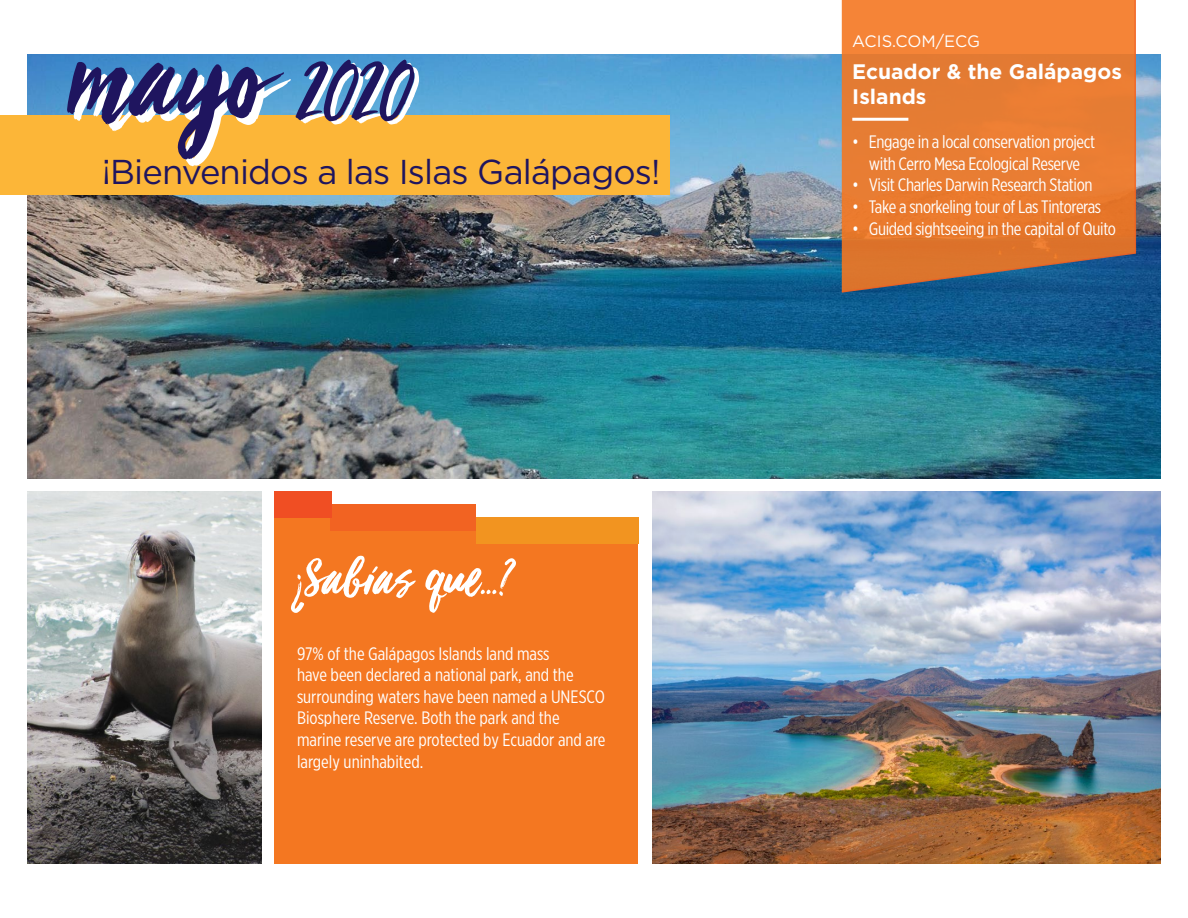
<style>
.page{position:relative;width:1188px;height:918px;background:#fff}
.page>*{position:absolute;margin:0;border:0;box-sizing:border-box;transform-origin:0 0}
.t1{font:129px "Viva Beautiful Pro";color:#1f155f}
.t2{font:96px "Viva Beautiful Pro";color:#1f155f}
.t3{font:57px "Viva Beautiful Pro";color:#fff}
.t4{font:34.5px "Gotham";letter-spacing:-.025em;color:#1f155f}
.t5{font:700 21px/25.2px "Gotham";color:#fff}
.t6{font:18px/21.6px "Gotham X Narrow";color:#fff}
.t7{font:18px/21.6px "Gotham X Narrow";letter-spacing:-.02em;color:#fff;text-align:center}
.t8{font:16.5px "Gotham";color:#fff}
</style>
<div class="page">
<div style="left:274px;top:518px;width:364px;height:346px;background:#f47721"></div>
<div style="left:330px;top:505px;width:146px;height:26px;background:#f26322"></div>
<div style="left:476px;top:518px;width:162px;height:26px;background:#f29420"></div>
<div style="left:274px;top:491px;width:58px;height:27px;background:#f04e23"></div>
<img style="left:27px;top:491px;width:235px;height:373px">
<img style="left:27px;top:54px;width:1134px;height:424px">
<img style="left:652px;top:491px;width:509px;height:373px">
<div style="left:0;top:115px;width:670px;height:79px;background:#fcb638"></div>
<svg style="left:840px;top:0;width:297px;height:294px;background:#d87939"></svg>
<hr style="left:852px;top:118px;width:56px;height:3px;background:#fff">
<p class="t8" style="left:852px;top:30px;width:129px">ACIS.COM/ECG</p>
<h2 class="t2" style="left:297px;top:28px;width:116px">2020</h2>
<p class="t5" style="left:852px;top:58px;width:271px">Ecuador &amp; the Galápagos<br>Islands</p>
<p class="t7" style="left:852px;top:131px;width:244px">• Engage in a local conservation project with Cerro Mesa Ecological Reserve</p>
<p class="t7" style="left:852px;top:174px;width:242px">• Visit Charles Darwin Research Station</p>
<p class="t7" style="left:852px;top:196px;width:250px">• Take a snorkeling tour of Las Tintoreras</p>
<p class="t7" style="left:852px;top:217px;width:265px">• Guided sightseeing in the capital of Quito</p>
<h1 class="t1" style="left:68px;top:-8px;width:193px">mayo</h1>
<h3 class="t4" style="left:102px;top:150px;width:560px">¡Bienvenidos a las Islas Galápagos!</h3>
<h3 class="t3" style="left:297px;top:540px;width:215px">¿Sabías que…?</h3>
<p class="t6" style="left:297px;top:642px;width:310px">97% of the Galápagos Islands land mass<br>have been declared a national park, and the surrounding waters have been named a UNESCO Biosphere Reserve. Both the park and the marine reserve are protected by Ecuador and are largely uninhabited.</p>
</div>
